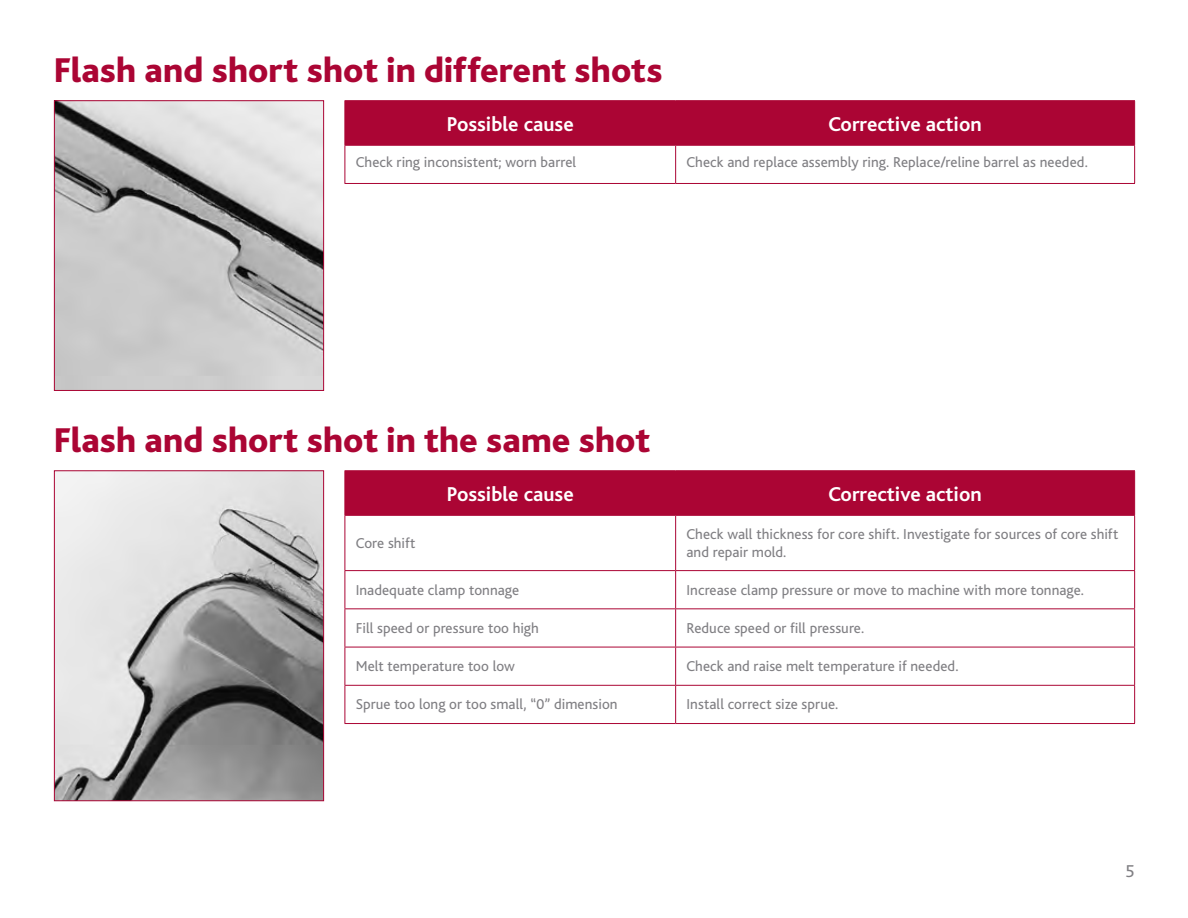
<style>
.page{position:relative;width:1188px;height:918px;background:#fff}
.page>*{position:absolute;margin:0;border:0;box-sizing:border-box;transform-origin:0 0}
.t1{font:800 36px "Bliss";color:#ab0534}
.t2{font:700 21px "Bliss";color:#fff}
.t3{font:18px "Bliss";color:#807f83}
.t4{font:15px/18px "Bliss";letter-spacing:.005em;color:#807f83}
</style>
<div class="page">
<div style="left:346px;top:101px;width:788px;height:44px;background:#ab0534"></div>
<hr style="left:345px;top:100px;width:331px;height:1px;background:#ab0534">
<hr style="left:345px;top:101px;width:1px;height:44px;background:#ab0534">
<hr style="left:676px;top:100px;width:459px;height:1px;background:#ab0534">
<hr style="left:675px;top:101px;width:1px;height:44px;background:#ab0534">
<hr style="left:1134px;top:101px;width:1px;height:44px;background:#ab0534">
<hr style="left:345px;top:145px;width:331px;height:1px;background:#ab0534">
<hr style="left:345px;top:146px;width:1px;height:37px;background:#ab0534">
<hr style="left:676px;top:145px;width:459px;height:1px;background:#ab0534">
<hr style="left:675px;top:146px;width:1px;height:37px;background:#ab0534">
<hr style="left:1134px;top:146px;width:1px;height:37px;background:#ab0534">
<hr style="left:345px;top:183px;width:331px;height:1px;background:#ab0534">
<hr style="left:676px;top:183px;width:459px;height:1px;background:#ab0534">
<img style="left:56px;top:102px;width:266px;height:287px">
<div style="left:54px;top:100px;width:270px;height:291px;border:1px solid #ab0534"></div>
<div style="left:346px;top:471px;width:788px;height:44px;background:#ab0534"></div>
<hr style="left:345px;top:470px;width:331px;height:1px;background:#ab0534">
<hr style="left:345px;top:471px;width:1px;height:44px;background:#ab0534">
<hr style="left:676px;top:470px;width:459px;height:1px;background:#ab0534">
<hr style="left:675px;top:471px;width:1px;height:44px;background:#ab0534">
<hr style="left:1134px;top:471px;width:1px;height:44px;background:#ab0534">
<hr style="left:345px;top:515px;width:331px;height:1px;background:#ab0534">
<hr style="left:345px;top:516px;width:1px;height:54px;background:#ab0534">
<hr style="left:676px;top:515px;width:459px;height:1px;background:#ab0534">
<hr style="left:675px;top:516px;width:1px;height:54px;background:#ab0534">
<hr style="left:1134px;top:516px;width:1px;height:54px;background:#ab0534">
<hr style="left:345px;top:570px;width:331px;height:1px;background:#ab0534">
<hr style="left:345px;top:571px;width:1px;height:37px;background:#ab0534">
<hr style="left:676px;top:570px;width:459px;height:1px;background:#ab0534">
<hr style="left:675px;top:571px;width:1px;height:37px;background:#ab0534">
<hr style="left:1134px;top:571px;width:1px;height:37px;background:#ab0534">
<hr style="left:345px;top:608px;width:331px;height:1px;background:#ab0534">
<hr style="left:345px;top:609px;width:1px;height:38px;background:#ab0534">
<hr style="left:676px;top:608px;width:459px;height:1px;background:#ab0534">
<hr style="left:675px;top:609px;width:1px;height:38px;background:#ab0534">
<hr style="left:1134px;top:609px;width:1px;height:38px;background:#ab0534">
<hr style="left:345px;top:647px;width:331px;height:1px;background:#ab0534">
<hr style="left:345px;top:647px;width:1px;height:38px;background:#ab0534">
<hr style="left:676px;top:647px;width:459px;height:1px;background:#ab0534">
<hr style="left:675px;top:647px;width:1px;height:38px;background:#ab0534">
<hr style="left:1134px;top:647px;width:1px;height:38px;background:#ab0534">
<hr style="left:345px;top:685px;width:331px;height:1px;background:#ab0534">
<hr style="left:345px;top:686px;width:1px;height:37px;background:#ab0534">
<hr style="left:676px;top:685px;width:459px;height:1px;background:#ab0534">
<hr style="left:675px;top:686px;width:1px;height:37px;background:#ab0534">
<hr style="left:1134px;top:686px;width:1px;height:37px;background:#ab0534">
<hr style="left:345px;top:723px;width:331px;height:1px;background:#ab0534">
<hr style="left:676px;top:723px;width:459px;height:1px;background:#ab0534">
<img style="left:56px;top:472px;width:266px;height:327px">
<div style="left:54px;top:470px;width:270px;height:331px;border:1px solid #ab0534"></div>
<h1 class="t1" style="left:54px;top:51px;width:610px">Flash and short shot in different shots</h1>
<h2 class="t2" style="left:447px;top:113px;width:129px">Possible cause</h2>
<h2 class="t2" style="left:828px;top:113px;width:155px">Corrective action</h2>
<p class="t4" style="left:356px;top:154px;width:222px">Check ring inconsistent; worn barrel</p>
<p class="t4" style="left:686px;top:154px;width:402px">Check and replace assembly ring. Replace/reline barrel as needed.</p>
<h1 class="t1" style="left:54px;top:421px;width:598px">Flash and short shot in the same shot</h1>
<h2 class="t2" style="left:447px;top:483px;width:129px">Possible cause</h2>
<h2 class="t2" style="left:828px;top:483px;width:155px">Corrective action</h2>
<p class="t4" style="left:356px;top:534px;width:61px">Core shift</p>
<p class="t4" style="left:686px;top:525px;width:434px">Check wall thickness for core shift. Investigate for sources of core shift and repair mold.</p>
<p class="t4" style="left:356px;top:581px;width:165px">Inadequate clamp tonnage</p>
<p class="t4" style="left:686px;top:581px;width:398px">Increase clamp pressure or move to machine with more tonnage.</p>
<p class="t4" style="left:356px;top:619px;width:185px">Fill speed or pressure too high</p>
<p class="t4" style="left:686px;top:619px;width:178px">Reduce speed or fill pressure.</p>
<p class="t4" style="left:356px;top:658px;width:161px">Melt temperature too low</p>
<p class="t4" style="left:686px;top:658px;width:272px">Check and raise melt temperature if needed.</p>
<p class="t4" style="left:356px;top:696px;width:264px">Sprue too long or too small, “0” dimension</p>
<p class="t4" style="left:686px;top:696px;width:152px">Install correct size sprue.</p>
<p class="t3" style="left:1125px;top:862px;width:11px">5</p>
</div>
